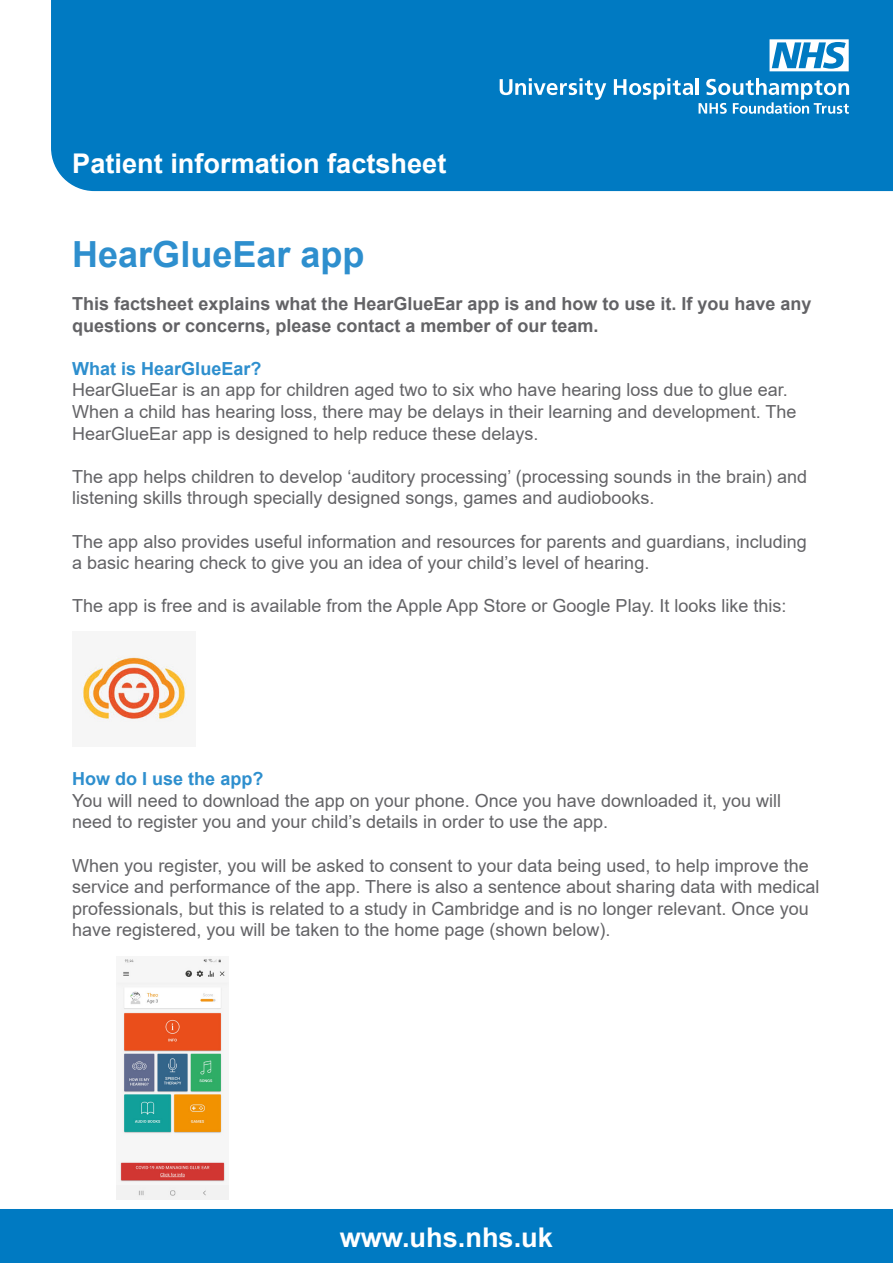
<style>
.page{position:relative;width:893px;height:1263px;background:#fff}
.page>*{position:absolute;margin:0;border:0;box-sizing:border-box;transform-origin:0 0}
.Heading{font:700 36px "Arial";color:#2e8fce}
.t1{font:700 27.15px "Arial";color:#fff}
.Paragraph{font:18px/21.6px "Arial";color:#636366}
.Intro_paragraph{font:700 18px/21.6px "Arial";color:#636366}
.Subhead{font:700 18px "Arial";color:#2e8fce}
</style>
<div class="page">
<div style="left:51px;top:0;width:842px;height:192px;background:#007ac2"></div>
<div style="left:0;top:1209px;width:893px;height:54px;background:#007ac2"></div>
<svg style="left:500px;top:78px;width:106px;height:22px"></svg>
<svg style="left:614px;top:78px;width:79px;height:22px"></svg>
<hr style="left:696px;top:78px;width:3px;height:17px;background:#fff">
<svg style="left:699px;top:78px;width:150px;height:36px"></svg>
<svg style="left:769px;top:39px;width:80px;height:32px"></svg>
<img style="left:80px;top:655px;width:107px;height:67px">
<img style="left:116px;top:958px;width:112px;height:241px">
<p class="t1" style="left:72px;top:144px;width:376px">Patient information factsheet</p>
<p class="Heading" style="left:72px;top:229px;width:294px">HearGlueEar app</p>
<p class="Intro_paragraph" style="left:72px;top:293px;width:741px">This factsheet explains what the HearGlueEar app is and how to use it. If you have any questions or concerns, please contact a member of our team.</p>
<p class="Subhead" style="left:72px;top:356px;width:191px">What is HearGlueEar?</p>
<p class="Paragraph" style="left:72px;top:379px;width:717px">HearGlueEar is an app for children aged two to six who have hearing loss due to glue ear.</p>
<p class="Paragraph" style="left:72px;top:401px;width:726px">When a child has hearing loss, there may be delays in their learning and development. The<br>HearGlueEar app is designed to help reduce these delays.</p>
<p class="Paragraph" style="left:72px;top:466px;width:736px">The app helps children to develop ‘auditory processing’ (processing sounds in the brain) and listening skills through specially designed songs, games and audiobooks.</p>
<p class="Paragraph" style="left:72px;top:530px;width:736px">The app also provides useful information and resources for parents and guardians, including a basic hearing check to give you an idea of your child’s level of hearing.</p>
<p class="Paragraph" style="left:72px;top:595px;width:716px">The app is free and is available from the Apple App Store or Google Play. It looks like this:</p>
<p class="Subhead" style="left:72px;top:766px;width:193px">How do I use the app?</p>
<p class="Paragraph" style="left:72px;top:790px;width:710px">You will need to download the app on your phone. Once you have downloaded it, you will need to register you and your child’s details in order to use the app.</p>
<p class="Paragraph" style="left:72px;top:854px;width:749px">When you register, you will be asked to consent to your data being used, to help improve the service and performance of the app. There is also a sentence about sharing data with medical professionals, but this is related to a study in Cambridge and is no longer relevant. Once you have registered, you will be taken to the home page (shown below).</p>
<p class="t1" style="left:340px;top:1218px;width:215px">www.uhs.nhs.uk</p>
</div>
